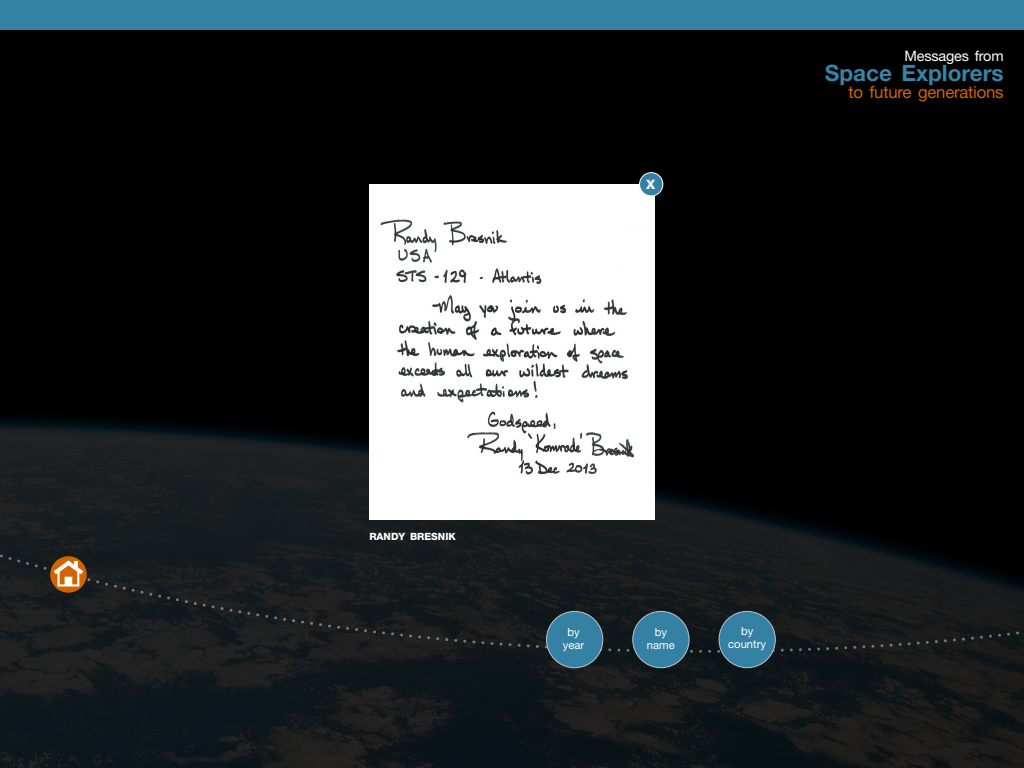
<style>
.page{position:relative;width:1024px;height:768px;background:#fff}
.page>*{position:absolute;margin:0;border:0;box-sizing:border-box;transform-origin:0 0}
.t1{font:700 22.5px "Helvetica Neue LT Std";color:#3585a9}
.t2{font:16.8px "Helvetica Neue LT Std";letter-spacing:-.015em;color:#d26500}
.t3{font:14.4px "Helvetica Neue LT Std";letter-spacing:-.01em;color:#fff}
.t4{font:800 13px "Helvetica Neue LT Std";color:#fff}
.t5{font:11.3px/12.6px "Helvetica Neue LT Std";color:#fff;text-align:center}
.t6{font:800 10px "Helvetica Neue LT Std";color:#fff}
</style>
<div class="page">
<img style="left:0;top:30px;width:1024px;height:738px">
<div style="left:0;top:0;width:1024px;height:30px;background:#3481a4"></div>
<svg style="left:0;top:549px;width:1024px;height:111px;background:#181b1d"></svg>
<img style="left:369px;top:184px;width:286px;height:336px">
<div style="left:640px;top:173px;width:23px;height:23px;background:#3481a4;border-radius:50%"></div>
<div style="left:639px;top:172px;width:24px;height:24px;border:1px solid #fff;border-radius:50%"></div>
<div style="left:547px;top:611px;width:56px;height:57px;background:#3481a4;border-radius:50%"></div>
<div style="left:546px;top:611px;width:57px;height:57px;border:1px solid #bac3cf;border-radius:50%"></div>
<div style="left:633px;top:611px;width:56px;height:57px;background:#3481a4;border-radius:50%"></div>
<div style="left:632px;top:611px;width:57px;height:57px;border:1px solid #bac3cf;border-radius:50%"></div>
<div style="left:719px;top:611px;width:56px;height:57px;background:#3481a4;border-radius:50%"></div>
<div style="left:719px;top:611px;width:57px;height:57px;border:1px solid #bac3cf;border-radius:50%"></div>
<svg style="left:50px;top:556px;width:37px;height:37px"></svg>
<svg style="left:54px;top:561px;width:29px;height:25px"></svg>
<p class="t4" style="left:646px;top:176px;width:11px">X</p>
<p class="t3" style="left:904px;top:48px;width:101px">Messages from</p>
<h1 class="t1" style="left:825px;top:59px;width:180px">Space Explorers</h1>
<h2 class="t2" style="left:848px;top:82px;width:157px">to future generations</h2>
<p class="t6" style="left:369px;top:530px;width:88px">RANDY BRESNIK</p>
<p class="t5" style="left:563px;top:626px;width:23px">by year</p>
<p class="t5" style="left:647px;top:626px;width:29px">by name</p>
<p class="t5" style="left:728px;top:625px;width:39px">by country</p>
</div>
